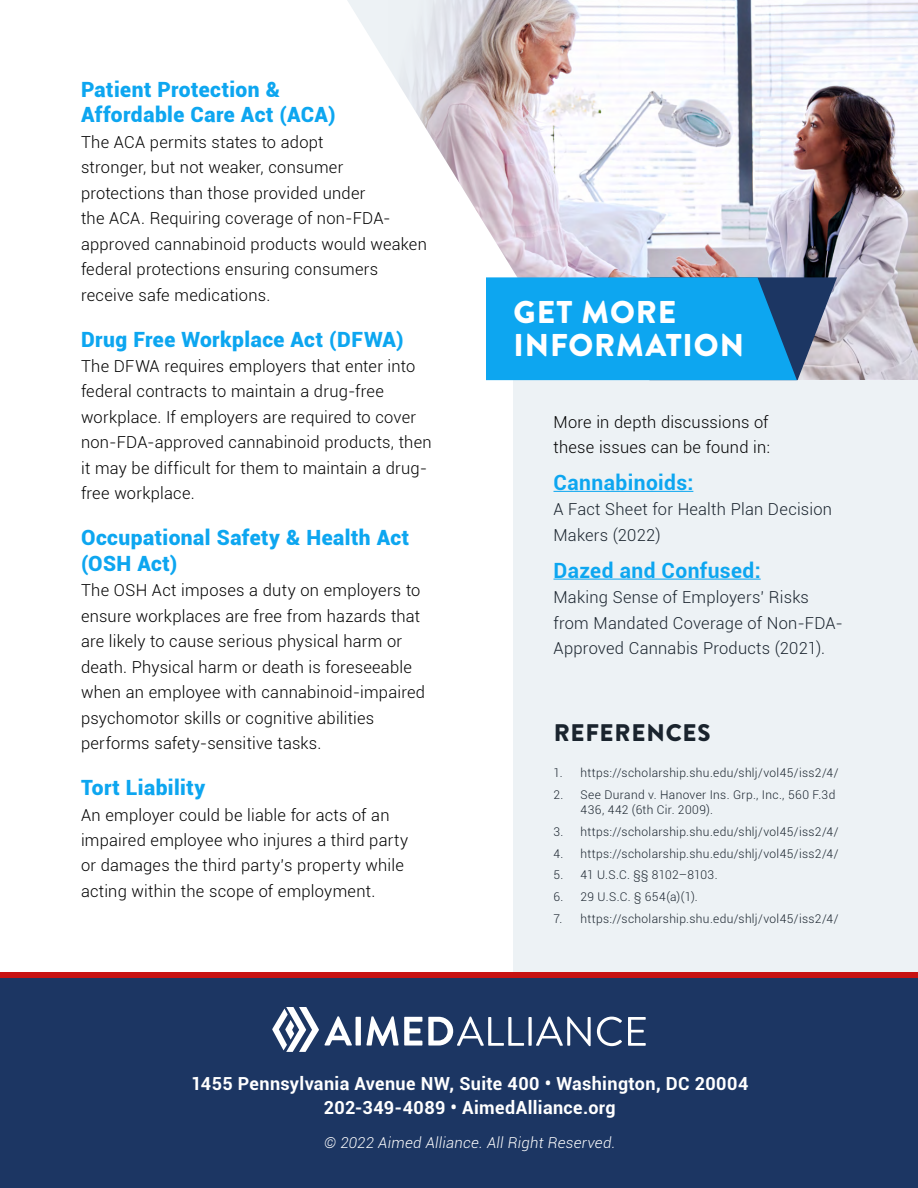
<style>
.page{position:relative;width:918px;height:1188px;background:#fff}
.page>*{position:absolute;margin:0;border:0;box-sizing:border-box;transform-origin:0 0}
.t1{font:900 31.5px/33px "Brandon Grotesque";letter-spacing:.03em;color:#fff}
.t2{font:900 24px "Brandon Grotesque";letter-spacing:.035em;color:#1a242e}
.t3{font:900 21px/25.5px "Roboto";letter-spacing:.02em;color:#0da6f0}
.t4{font:700 21px "Roboto";letter-spacing:.02em;color:#0da6f0}
.t5{font:700 18px/24px "Roboto";letter-spacing:.02em;color:#fff;text-align:center}
.t6{font:300 16.5px/25.5px "Roboto";letter-spacing:.015em;color:#000}
.t7{font:300 16.5px/25.5px "Roboto";letter-spacing:.015em;color:#1a242e}
.t8{font:italic 300 15px "Roboto";letter-spacing:.015em;color:#fff}
.t9{font:300 12px/15.1px "Roboto";letter-spacing:.025em;color:#1a242e}
</style>
<div class="page">
<div style="left:513px;top:296px;width:405px;height:681px;background:#edf2f5"></div>
<svg style="left:347px;top:0;width:42px;height:67px;fill:#eef3f6"></svg>
<img style="left:389px;top:0;width:529px;height:380px">
<div style="left:0;top:975px;width:918px;height:213px;background:#1c3663"></div>
<svg style="left:272px;top:1007px;width:80px;height:45px"></svg>
<div style="left:356px;top:1017px;width:5px;height:29px;background:#fff"></div>
<svg style="left:366px;top:1016px;width:56px;height:30px"></svg>
<svg style="left:428px;top:1017px;width:96px;height:29px"></svg>
<svg style="left:528px;top:1017px;width:4px;height:29px"></svg>
<svg style="left:536px;top:1017px;width:55px;height:29px"></svg>
<svg style="left:597px;top:1017px;width:25px;height:29px"></svg>
<svg style="left:628px;top:1017px;width:18px;height:29px"></svg>
<div style="left:0;top:972px;width:918px;height:5px;background:#c71212"></div>
<hr style="left:554px;top:491px;width:139px;height:1px;background:#0da6f0">
<hr style="left:554px;top:579px;width:207px;height:1px;background:#0da6f0">
<svg style="left:486px;top:277px;width:351px;height:103px"></svg>
<p class="t3" style="left:81px;top:76px;width:256px">Patient Protection &amp;<br>Affordable Care Act (ACA)</p>
<p class="t6" style="left:81px;top:129px;width:347px">The ACA permits states to adopt<br>stronger, but not weaker, consumer protections than those provided under<br>the ACA. Requiring coverage of non-FDA&shy;approved cannabinoid products would weaken federal protections ensuring consumers receive safe medications.</p>
<p class="t3" style="left:81px;top:325px;width:324px">Drug Free Workplace Act (DFWA)</p>
<p class="t6" style="left:81px;top:353px;width:352px">The DFWA requires employers that enter into federal contracts to maintain a drug-free workplace. If employers are required to cover non-FDA-approved cannabinoid products, then it may be difficult for them to maintain a drug&shy;free workplace.</p>
<p class="t3" style="left:81px;top:524px;width:330px">Occupational Safety &amp; Health Act (OSH Act)</p>
<p class="t6" style="left:81px;top:577px;width:346px">The OSH Act imposes a duty on employers to ensure workplaces are free from hazards that are likely to cause serious physical harm or death. Physical harm or death is foreseeable when an employee with cannabinoid-impaired psychomotor skills or cognitive abilities performs safety-sensitive tasks.</p>
<p class="t3" style="left:81px;top:774px;width:126px">Tort Liability</p>
<p class="t6" style="left:81px;top:801px;width:329px">An employer could be liable for acts of an impaired employee who injures a third party or damages the third party’s property while acting within the scope of employment.</p>
<h1 class="t1" style="left:514px;top:296px;width:232px">GET MORE<br>INFORMATION</h1>
<p class="t6" style="left:554px;top:408px;width:218px">More in depth discussions of these issues can be found in:</p>
<p class="t4" style="left:554px;top:468px;width:141px">Cannabinoids:</p>
<p class="t7" style="left:554px;top:496px;width:280px">A Fact Sheet for Health Plan Decision<br>Makers (2022)</p>
<p class="t4" style="left:554px;top:555px;width:209px">Dazed and Confused:</p>
<p class="t7" style="left:554px;top:584px;width:291px">Making Sense of Employers’ Risks from Mandated Coverage of Non-FDA-<br>Approved Cannabis Products (2021).</p>
<h2 class="t2" style="left:554px;top:716px;width:159px">REFERENCES</h2>
<p class="t9" style="left:554px;top:764px;width:287px">1. https://scholarship.shu.edu/shlj/vol45/iss2/4/</p>
<p class="t9" style="left:580px;top:786px;width:256px;text-indent:-27px">2. See Durand v. Hanover Ins. Grp., Inc., 560 F.3d<br>436, 442 (6th Cir. 2009).</p>
<p class="t9" style="left:554px;top:823px;width:287px">3. https://scholarship.shu.edu/shlj/vol45/iss2/4/</p>
<p class="t9" style="left:554px;top:845px;width:287px">4. https://scholarship.shu.edu/shlj/vol45/iss2/4/</p>
<p class="t9" style="left:554px;top:867px;width:166px">5. 41 U.S.C. §§ 8102–8103.</p>
<p class="t9" style="left:554px;top:889px;width:146px">6. 29 U.S.C. § 654(a)(1).</p>
<p class="t9" style="left:554px;top:911px;width:287px">7. https://scholarship.shu.edu/shlj/vol45/iss2/4/</p>
<p class="t5" style="left:191px;top:1071px;width:559px">1455 Pennsylvania Avenue NW, Suite 400 • Washington, DC 20004<br>202-349-4089 • AimedAlliance.org</p>
<p class="t8" style="left:324px;top:1133px;width:293px">© 2022 Aimed Alliance. All Right Reserved.</p>
</div>
